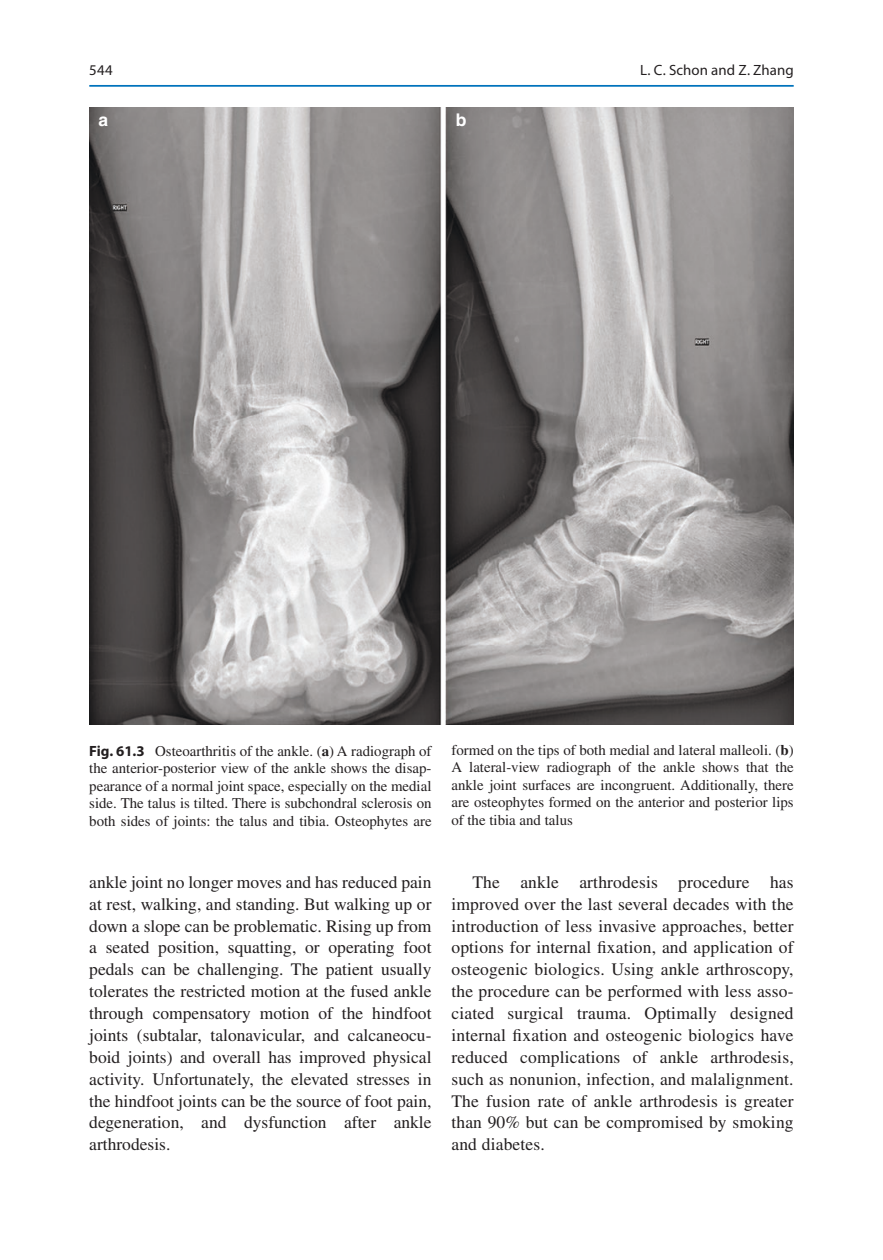
<style>
.page{position:relative;width:883px;height:1260px;background:#fff}
.page>*{position:absolute;margin:0;border:0;box-sizing:border-box;transform-origin:0 0}
.Text{font:17.5px/21.9px "Times LT Std";color:#231f20;text-align:justify}
.t1{font:17.5px "Helvetica Bold 2";color:#fff}
.t2{font:14.88px/17.5px "Times LT Std";color:#231f20;text-align:justify}
.t3{font:14.88px "Myriad Pro";letter-spacing:.01em;color:#231f20}
.s1{font-family:"Myriad Pro";font-weight:700}
.s2{font-weight:700}
</style>
<div class="page">
<img style="left:90px;top:107px;width:703px;height:617px">
<hr style="left:89px;top:85px;width:705px;height:2px;background:#0073bc">
<p class="t3" style="left:89px;top:61px;width:25px">544</p>
<p class="t1" style="left:99px;top:110px;width:11px">a</p>
<p class="t1" style="left:456px;top:110px;width:12px">b</p>
<p class="t3" style="left:640px;top:61px;width:155px">L. C. Schon and Z. Zhang</p>
<p class="t2" style="left:89px;top:742px;width:344px"><span class="s1">Fig. 61.3</span> Osteoarthritis of the ankle. (<span class="s2">a</span>) A radiograph of the anterior-posterior view of the ankle shows the disap&shy;pearance of a normal joint space, especially on the medial side. The talus is tilted. There is subchondral sclerosis on both sides of joints: the talus and tibia. Osteophytes are</p>
<p class="t2" style="left:451px;top:741px;width:344px">formed on the tips of both medial and lateral malleoli. (<span class="s2">b</span>)<br>A lateral-view radiograph of the ankle shows that the ankle joint surfaces are incongruent. Additionally, there are osteophytes formed on the anterior and posterior lips of the tibia and talus</p>
<p class="Text" style="left:89px;top:871px;width:344px">ankle joint no longer moves and has reduced pain at rest, walking, and standing. But walking up or down a slope can be problematic. Rising up from a seated position, squatting, or operating foot pedals can be challenging. The patient usually tolerates the restricted motion at the fused ankle through compensatory motion of the hindfoot joints (subtalar, talonavicular, and calcaneocu&shy;boid joints) and overall has improved physical activity. Unfortunately, the elevated stresses in the hindfoot joints can be the source of foot pain, degeneration, and dysfunction after ankle arthrodesis.</p>
<p class="Text" style="left:451px;top:871px;width:344px;text-indent:21px">The ankle arthrodesis procedure has improved over the last several decades with the introduction of less invasive approaches, better options for internal fixation, and application of osteogenic biologics. Using ankle arthroscopy, the procedure can be performed with less asso&shy;ciated surgical trauma. Optimally designed internal fixation and osteogenic biologics have reduced complications of ankle arthrodesis, such as nonunion, infection, and malalignment.<br>The fusion rate of ankle arthrodesis is greater than 90% but can be compromised by smoking and diabetes.</p>
</div>
